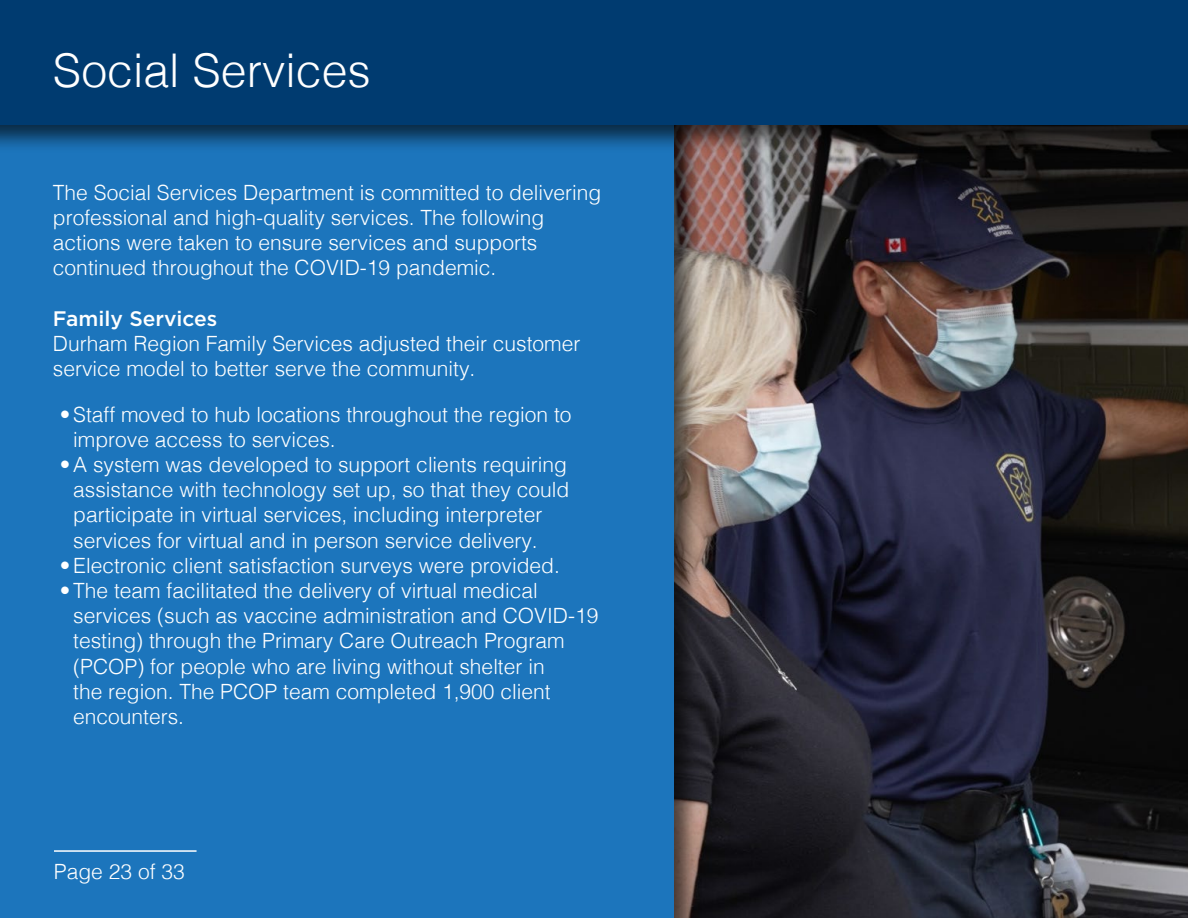
<style>
.page{position:relative;width:1188px;height:918px;background:#fff}
.page>*{position:absolute;margin:0;border:0;box-sizing:border-box;transform-origin:0 0}
.t1{font:300 46.5px "Helvetica";color:#fff}
.t2{font:300 21px/25.2px "Helvetica";color:#fff}
.t3{font:500 21px "Gotham";color:#fff}
</style>
<div class="page">
<img style="left:703px;top:154px;width:485px;height:764px">
<div style="left:0;top:81px;width:703px;height:837px;background:#000;opacity:.65"></div>
<div style="left:0;top:109px;width:674px;height:809px;background:#1c75bc"></div>
<div style="left:0;top:0;width:1188px;height:154px;background:#000;opacity:.65"></div>
<div style="left:0;top:0;width:1188px;height:125px;background:#003b70"></div>
<hr style="left:54px;top:850px;width:143px;height:2px;background:#fff">
<h3 class="t1" style="left:53px;top:31px;width:319px">Social Services</h3>
<p class="t2" style="left:53px;top:178px;width:550px">The Social Services Department is committed to delivering professional and high-quality services. The following actions were taken to ensure services and supports continued throughout the COVID-19 pandemic.</p>
<p class="t3" style="left:53px;top:305px;width:166px">Family Services</p>
<p class="t2" style="left:53px;top:329px;width:529px">Durham Region Family Services adjusted their customer service model to better serve the community.</p>
<p class="t2" style="left:73px;top:400px;width:500px;text-indent:-14px">•Staff moved to hub locations throughout the region to improve access to services.</p>
<p class="t2" style="left:73px;top:450px;width:498px;text-indent:-14px">•A system was developed to support clients requiring assistance with technology set up, so that they could participate in virtual services, including interpreter services for virtual and in person service delivery.</p>
<p class="t2" style="left:60px;top:551px;width:502px">•Electronic client satisfaction surveys were provided.</p>
<p class="t2" style="left:73px;top:576px;width:527px;text-indent:-14px">• The team facilitated the delivery of virtual medical services (such as vaccine administration and COVID-19 testing) through the Primary Care Outreach Program (PCOP) for people who are living without shelter in<br>the region. The PCOP team completed 1,900 client encounters.</p>
<p class="t2" style="left:54px;top:858px;width:132px">Page 23 of 33</p>
</div>
